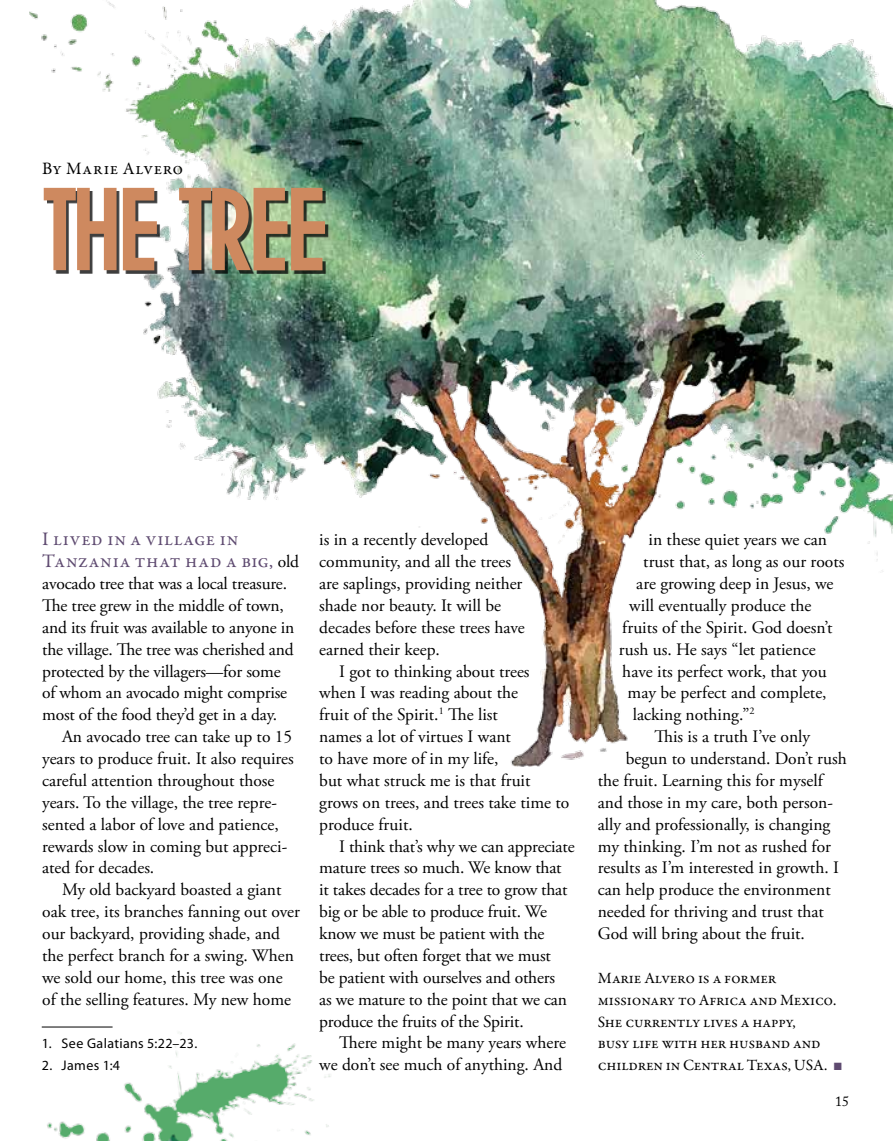
<style>
.page{position:relative;width:893px;height:1141px;background:#fff}
.page>*{position:absolute;margin:0;border:0;box-sizing:border-box;transform-origin:0 0}
.t1{font:98.88px "Gainsborough";letter-spacing:.005em;color:#ce895f}
.t2{font:19.25px/21.9px "Garamond Premr Pro";letter-spacing:.035em;color:#5e4a70}
.t3{font:17.5px/21.9px "Adobe Garamond Pro";letter-spacing:-.015em;color:#000}
.t4{font:17.5px "Garamond Premr Pro";letter-spacing:.045em;color:#000}
.t5{font:15.75px/21.9px "Garamond Premr Pro";letter-spacing:-.01em;color:#000}
.t6{font:14px "Myriad Pro";letter-spacing:.025em;color:#000}
.t7{font:14px "Adobe Caslon Pro";color:#000}
.s1{font-family:"Adobe Garamond Pro";font-size:17.5px;color:#000}
.s2{font-family:"Arial";color:#5e4a70}
</style>
<div class="page">
<img style="left:29px;top:0;width:864px;height:766px">
<img style="left:41px;top:1026px;width:290px;height:115px">
<div style="left:47px;top:191px;width:281px;height:83px;background:#000;opacity:.76"></div>
<hr style="left:42px;top:1027px;width:71px;height:1px;background:#000">
<p class="t4" style="left:42px;top:158px;width:143px">By Marie Alvero</p>
<h1 class="t1" style="left:42px;top:170px;width:285px">THE TREE</h1>
<p class="t2" style="left:42px;top:529px;width:259px">I lived in a village in<br>Tanzania that had a big, <span class="s1">old</span></p>
<p class="t3" style="left:42px;top:573px;width:246px">avocado tree that was a local treasure.</p>
<p class="t3" style="left:42px;top:595px;width:243px">The tree grew in the middle of town,</p>
<p class="t3" style="left:42px;top:617px;width:254px">and its fruit was available to anyone in</p>
<p class="t3" style="left:42px;top:639px;width:253px">the village. The tree was cherished and</p>
<p class="t3" style="left:42px;top:661px;width:240px">protected by the villagers—for some</p>
<p class="t3" style="left:42px;top:683px;width:246px">of whom an avocado might comprise</p>
<p class="t3" style="left:42px;top:704px;width:237px">most of the food they’d get in a day.</p>
<p class="t3" style="left:62px;top:726px;width:232px">An avocado tree can take up to 15</p>
<p class="t3" style="left:42px;top:748px;width:253px">years to produce fruit. It also requires</p>
<p class="t3" style="left:42px;top:770px;width:234px">careful attention throughout those</p>
<p class="t3" style="left:42px;top:792px;width:236px">years. To the village, the tree repre-</p>
<p class="t3" style="left:42px;top:814px;width:238px">sented a labor of love and patience,</p>
<p class="t3" style="left:42px;top:836px;width:247px">rewards slow in coming but appreci-</p>
<p class="t3" style="left:42px;top:858px;width:114px">ated for decades.</p>
<p class="t3" style="left:62px;top:879px;width:221px">My old backyard boasted a giant</p>
<p class="t3" style="left:42px;top:901px;width:259px">oak tree, its branches fanning out over</p>
<p class="t3" style="left:42px;top:923px;width:239px">our backyard, providing shade, and</p>
<p class="t3" style="left:42px;top:945px;width:253px">the perfect branch for a swing. When</p>
<p class="t3" style="left:42px;top:967px;width:242px">we sold our home, this tree was one</p>
<p class="t3" style="left:42px;top:989px;width:250px">of the selling features. My new home</p>
<p class="t6" style="left:42px;top:1035px;width:157px">1. See Galatians 5:22–23.</p>
<p class="t6" style="left:42px;top:1057px;width:80px">2. James 1:4</p>
<p class="t3" style="left:319px;top:529px;width:207px">is in a recently developed community, and all the trees are saplings, providing neither shade nor beauty. It will be decades before these trees have earned their keep.</p>
<p class="t3" style="left:319px;top:661px;width:252px;text-indent:20px">I got to thinking about trees when I was reading about the<br>fruit of the Spirit.<sup>1</sup> The list<br>names a lot of virtues I want<br>to have more of in my life,<br>but what struck me is that fruit grows on trees, and trees take time to produce fruit.</p>
<p class="t3" style="left:319px;top:836px;width:257px;text-indent:20px">I think that’s why we can appreciate mature trees so much. We know that it takes decades for a tree to grow that big or be able to produce fruit. We know we must be patient with the trees, but often forget that we must<br>be patient with ourselves and others<br>as we mature to the point that we can produce the fruits of the Spirit.</p>
<p class="t3" style="left:319px;top:1033px;width:248px;text-align:right">There might be many years where we don’t see much of anything. And</p>
<p class="t3" style="left:649px;top:529px;width:180px">in these quiet years we can</p>
<p class="t3" style="left:643px;top:551px;width:203px">trust that, as long as our roots</p>
<p class="t3" style="left:636px;top:573px;width:199px">are growing deep in Jesus, we</p>
<p class="t3" style="left:629px;top:595px;width:184px">will eventually produce the</p>
<p class="t3" style="left:622px;top:617px;width:212px">fruits of the Spirit. God doesn’t</p>
<p class="t3" style="left:619px;top:639px;width:198px">rush us. He says “let patience</p>
<p class="t3" style="left:622px;top:661px;width:206px">have its perfect work, that you</p>
<p class="t3" style="left:628px;top:683px;width:201px">may be perfect and complete,</p>
<p class="t3" style="left:633px;top:704px;width:123px">lacking nothing.”<sup>2</sup></p>
<p class="t3" style="left:654px;top:726px;width:157px">This is a truth I’ve only</p>
<p class="t3" style="left:626px;top:748px;width:222px">begun to understand. Don’t rush</p>
<p class="t3" style="left:598px;top:770px;width:228px">the fruit. Learning this for myself</p>
<p class="t3" style="left:598px;top:792px;width:237px">and those in my care, both person-</p>
<p class="t3" style="left:598px;top:814px;width:234px">ally and professionally, is changing</p>
<p class="t3" style="left:598px;top:836px;width:235px">my thinking. I’m not as rushed for</p>
<p class="t3" style="left:598px;top:858px;width:243px">results as I’m interested in growth. I</p>
<p class="t3" style="left:598px;top:879px;width:234px">can help produce the environment</p>
<p class="t3" style="left:598px;top:901px;width:228px">needed for thriving and trust that</p>
<p class="t3" style="left:598px;top:923px;width:209px">God will bring about the fruit.</p>
<p class="t5" style="left:598px;top:967px;width:246px">Marie Alvero is a former missionary to Africa and Mexico.<br>She currently lives a happy,<br>busy life with her husband and children in Central Texas, USA. <span class="s2">■</span></p>
<p class="t7" style="left:835px;top:1093px;width:15px">15</p>
</div>
